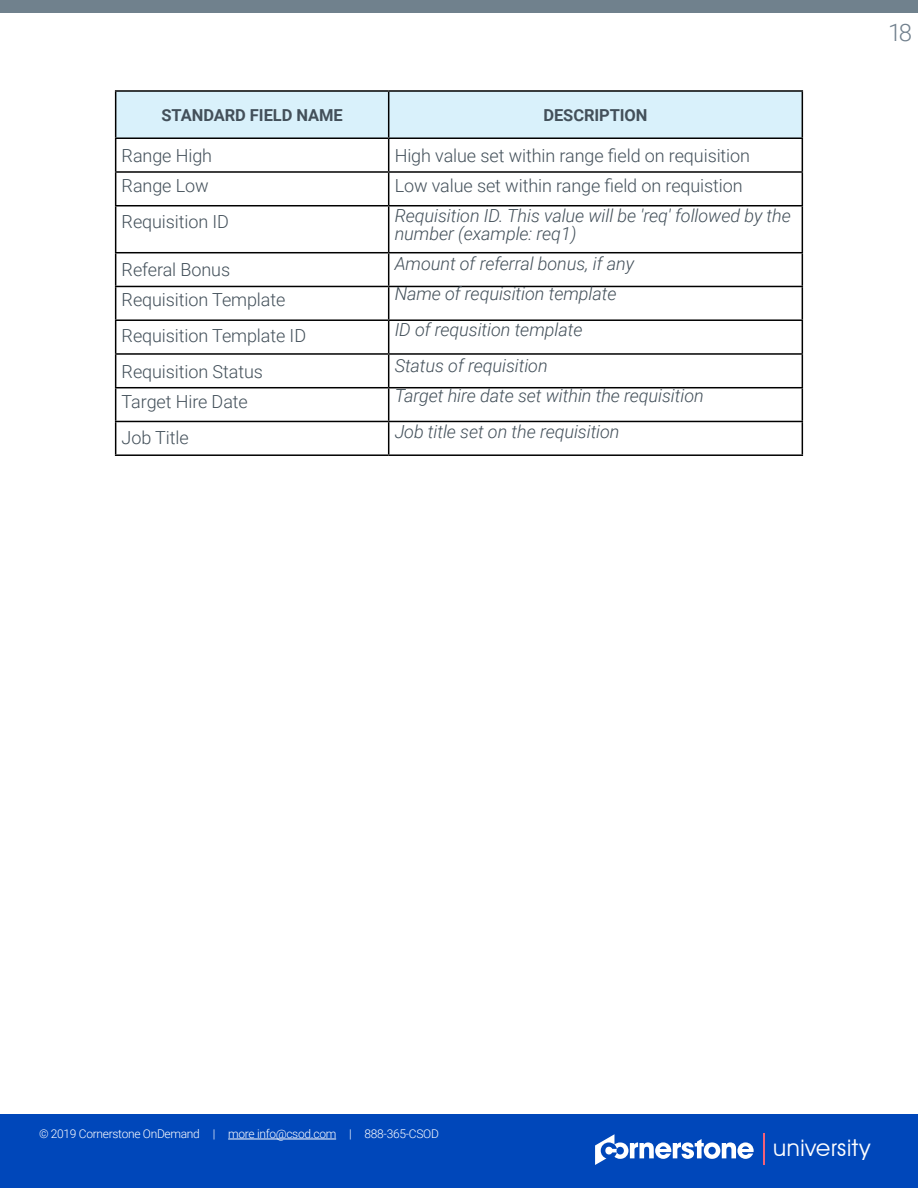
<style>
.page{position:relative;width:918px;height:1188px;background:#fff}
.page>*{position:absolute;margin:0;border:0;box-sizing:border-box;transform-origin:0 0}
.t1{font:300 24px "Roboto";color:#71808d}
.t2{font:23.25px "Avant Garde IT Cby BT";letter-spacing:.025em;color:#fff}
.t3{font:italic 300 18px/18px "Roboto";letter-spacing:-.005em;color:#43505a}
.t4{font:300 18px "Roboto";letter-spacing:-.005em;color:#43505a}
.t5{font:700 16.5px "Roboto";letter-spacing:-.005em;color:#43505a}
.t6{font:300 12px "Roboto";letter-spacing:-.025em;color:#fff}
</style>
<div class="page">
<div style="left:0;top:0;width:918px;height:14px;background:#70818d"></div>
<div style="left:0;top:1114px;width:918px;height:74px;background:#0047ba"></div>
<hr style="left:228px;top:1139px;width:108px;height:1px;background:#fff">
<hr style="left:764px;top:1134px;width:1px;height:31px;background:#f26178">
<svg style="left:595px;top:1134px;width:159px;height:31px"></svg>
<div style="left:116px;top:92px;width:686px;height:45px;background:#d9f1fb"></div>
<hr style="left:115px;top:90px;width:274px;height:2px;background:#000">
<hr style="left:115px;top:92px;width:1px;height:45px;background:#000">
<hr style="left:389px;top:90px;width:414px;height:2px;background:#000">
<hr style="left:388px;top:92px;width:1px;height:45px;background:#000">
<hr style="left:802px;top:92px;width:1px;height:45px;background:#000">
<hr style="left:115px;top:137px;width:274px;height:2px;background:#000">
<hr style="left:115px;top:139px;width:1px;height:32px;background:#000">
<hr style="left:389px;top:137px;width:414px;height:2px;background:#000">
<hr style="left:388px;top:139px;width:1px;height:32px;background:#000">
<hr style="left:802px;top:139px;width:1px;height:32px;background:#000">
<hr style="left:115px;top:171px;width:274px;height:2px;background:#000">
<hr style="left:115px;top:173px;width:1px;height:32px;background:#000">
<hr style="left:389px;top:171px;width:414px;height:2px;background:#000">
<hr style="left:388px;top:173px;width:1px;height:32px;background:#000">
<hr style="left:802px;top:173px;width:1px;height:32px;background:#000">
<hr style="left:115px;top:205px;width:274px;height:1px;background:#000">
<hr style="left:115px;top:206px;width:1px;height:46px;background:#000">
<hr style="left:389px;top:205px;width:414px;height:1px;background:#000">
<hr style="left:388px;top:206px;width:1px;height:46px;background:#000">
<hr style="left:802px;top:206px;width:1px;height:46px;background:#000">
<hr style="left:115px;top:252px;width:274px;height:1px;background:#000">
<hr style="left:115px;top:253px;width:1px;height:33px;background:#000">
<hr style="left:389px;top:252px;width:414px;height:1px;background:#000">
<hr style="left:388px;top:253px;width:1px;height:33px;background:#000">
<hr style="left:802px;top:253px;width:1px;height:33px;background:#000">
<hr style="left:115px;top:286px;width:274px;height:1px;background:#000">
<hr style="left:115px;top:287px;width:1px;height:32px;background:#000">
<hr style="left:389px;top:286px;width:414px;height:1px;background:#000">
<hr style="left:388px;top:287px;width:1px;height:32px;background:#000">
<hr style="left:802px;top:287px;width:1px;height:32px;background:#000">
<hr style="left:115px;top:319px;width:274px;height:2px;background:#000">
<hr style="left:115px;top:321px;width:1px;height:32px;background:#000">
<hr style="left:389px;top:319px;width:414px;height:2px;background:#000">
<hr style="left:388px;top:321px;width:1px;height:32px;background:#000">
<hr style="left:802px;top:321px;width:1px;height:32px;background:#000">
<hr style="left:115px;top:353px;width:274px;height:2px;background:#000">
<hr style="left:115px;top:355px;width:1px;height:32px;background:#000">
<hr style="left:389px;top:353px;width:414px;height:2px;background:#000">
<hr style="left:388px;top:355px;width:1px;height:32px;background:#000">
<hr style="left:802px;top:355px;width:1px;height:32px;background:#000">
<hr style="left:115px;top:387px;width:274px;height:1px;background:#000">
<hr style="left:115px;top:388px;width:1px;height:33px;background:#000">
<hr style="left:389px;top:387px;width:414px;height:1px;background:#000">
<hr style="left:388px;top:388px;width:1px;height:33px;background:#000">
<hr style="left:802px;top:388px;width:1px;height:33px;background:#000">
<hr style="left:115px;top:421px;width:274px;height:1px;background:#000">
<hr style="left:115px;top:422px;width:1px;height:32px;background:#000">
<hr style="left:389px;top:421px;width:414px;height:1px;background:#000">
<hr style="left:388px;top:422px;width:1px;height:32px;background:#000">
<hr style="left:802px;top:422px;width:1px;height:32px;background:#000">
<hr style="left:115px;top:454px;width:274px;height:2px;background:#000">
<hr style="left:389px;top:454px;width:414px;height:2px;background:#000">
<p class="t5" style="left:162px;top:103px;width:183px">STANDARD FIELD NAME</p>
<p class="t5" style="left:543px;top:103px;width:106px">DESCRIPTION</p>
<p class="t4" style="left:122px;top:143px;width:92px">Range High</p>
<p class="t4" style="left:395px;top:143px;width:357px">High value set within range field on requisition</p>
<p class="t4" style="left:122px;top:173px;width:89px">Range Low</p>
<p class="t4" style="left:395px;top:173px;width:350px">Low value set within range field on requistion</p>
<p class="t4" style="left:122px;top:209px;width:109px">Requisition ID</p>
<p class="t3" style="left:395px;top:206px;width:398px">Requisition ID. This value will be 'req' followed by the number (example: req1)</p>
<p class="t4" style="left:122px;top:257px;width:110px">Referal Bonus</p>
<p class="t3" style="left:395px;top:254px;width:241px">Amount of referral bonus, if any</p>
<p class="t4" style="left:122px;top:287px;width:165px">Requisition Template</p>
<p class="t3" style="left:395px;top:284px;width:223px">Name of requisition template</p>
<p class="t4" style="left:122px;top:323px;width:186px">Requisition Template ID</p>
<p class="t3" style="left:395px;top:320px;width:189px">ID of requsition template</p>
<p class="t4" style="left:122px;top:359px;width:143px">Requisition Status</p>
<p class="t3" style="left:395px;top:356px;width:155px">Status of requisition</p>
<p class="t4" style="left:122px;top:389px;width:128px">Target Hire Date</p>
<p class="t3" style="left:395px;top:386px;width:311px">Target hire date set within the requisition</p>
<p class="t4" style="left:122px;top:425px;width:69px">Job Title</p>
<p class="t3" style="left:395px;top:422px;width:226px">Job title set on the requisition</p>
<h1 class="t1" style="left:888px;top:15px;width:25px">18</h1>
<p class="t6" style="left:39px;top:1125px;width:401px">© 2019 Cornerstone OnDemand | more info@csod.com | 888-365-CSOD</p>
<p class="t2" style="left:773px;top:1134px;width:99px">university</p>
</div>
